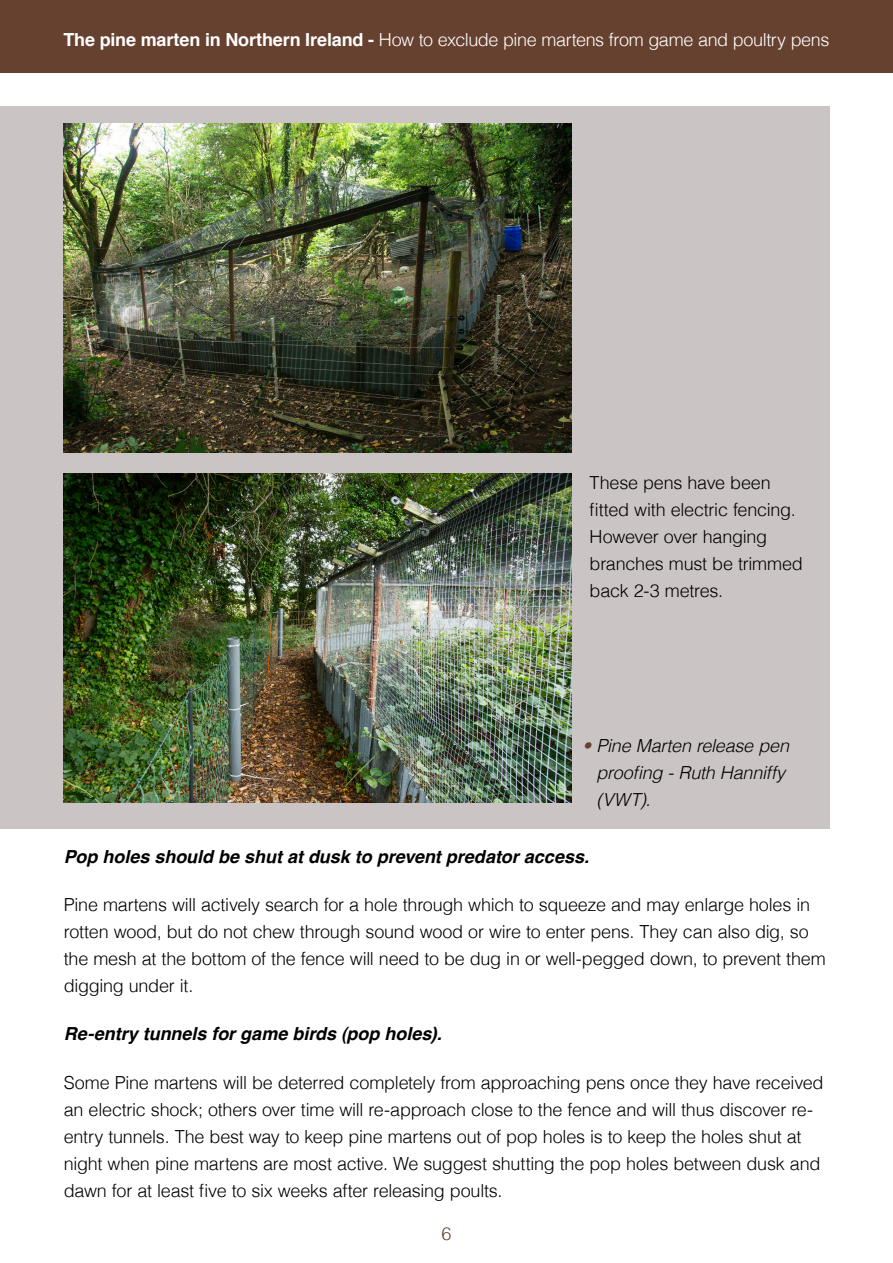
<style>
.page{position:relative;width:893px;height:1263px;background:#fff}
.page>*{position:absolute;margin:0;border:0;box-sizing:border-box;transform-origin:0 0}
.t1{font:300 18px/27px "Helvetica";letter-spacing:-.015em;color:#000}
.t2{font:italic 700 18px "Helvetica";color:#000}
.t3{font:300 18px "Helvetica";letter-spacing:-.025em;color:#fff}
.t4{font:italic 300 18px/27px "Helvetica";letter-spacing:-.01em;color:#000}
.t5{font:300 18px "Helvetica";color:#674130}
.s1{font-weight:700}
.s2{color:#674130}
</style>
<div class="page">
<div style="left:0;top:106px;width:829px;height:723px;background:#cac5c4"></div>
<div style="left:0;top:0;width:893px;height:72px;background:#674130"></div>
<img style="left:64px;top:473px;width:508px;height:329px">
<img style="left:64px;top:123px;width:508px;height:330px">
<p class="t3" style="left:63px;top:24px;width:767px"><span class="s1">The pine marten in Northern Ireland -</span> How to exclude pine martens from game and poultry pens</p>
<p class="t1" style="left:590px;top:468px;width:215px">These pens have been fitted with electric fencing.<br>However over hanging branches must be trimmed back 2-3 metres.</p>
<p class="t4" style="left:597px;top:731px;width:194px;text-indent:-14px"><span class="s2">•</span> Pine Marten release pen proofing - Ruth Hanniffy (VWT).</p>
<p class="t2" style="left:64px;top:842px;width:527px">Pop holes should be shut at dusk to prevent predator access.</p>
<p class="t1" style="left:64px;top:890px;width:763px">Pine martens will actively search for a hole through which to squeeze and may enlarge holes in rotten wood, but do not chew through sound wood or wire to enter pens. They can also dig, so the mesh at the bottom of the fence will need to be dug in or well-pegged down, to prevent them digging under it.</p>
<p class="t2" style="left:64px;top:1019px;width:379px">Re-entry tunnels for game birds (pop holes).</p>
<p class="t1" style="left:64px;top:1067px;width:761px">Some Pine martens will be deterred completely from approaching pens once they have received an electric shock; others over time will re-approach close to the fence and will thus discover re&shy;entry tunnels. The best way to keep pine martens out of pop holes is to keep the holes shut at night when pine martens are most active. We suggest shutting the pop holes between dusk and dawn for at least five to six weeks after releasing poults.</p>
<p class="t5" style="left:441px;top:1219px;width:12px">6</p>
</div>
